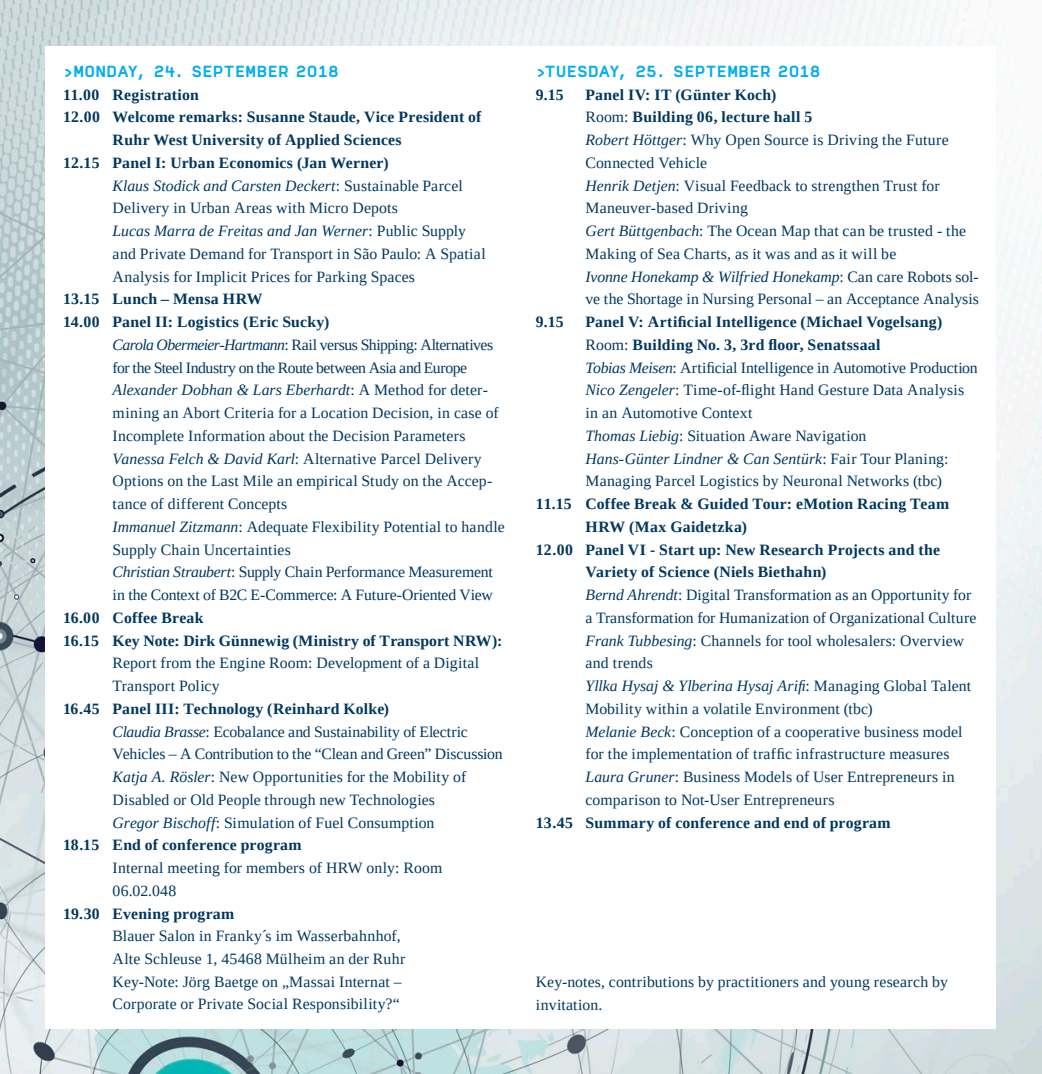
<style>
.page{position:relative;width:1042px;height:1074px;background:#fff}
.page>*{position:absolute;margin:0;border:0;box-sizing:border-box;transform-origin:0 0}
.t1{font:15.75px/22.8px "Liberation Serif";letter-spacing:.005em;color:#003860}
.t2{font:700 15.75px/22.8px "Liberation Serif";letter-spacing:.015em;color:#003860}
.t3{font:italic 15.75px "Liberation Serif";color:#003860}
.t4{font:15.75px "Liberation Serif";letter-spacing:-.025em;color:#003860}
.t5{font:15.75px "Normetica C";letter-spacing:.005em;color:#00aeef}
.t6{font:15.75px "Liberation Serif";letter-spacing:-.03em;color:#003860}
.s1{font-style:normal}
.s2{font-style:italic}
.s3{font-weight:700}
</style>
<div class="page">
<img style="left:0;top:0;width:1042px;height:1074px">
<div style="left:46px;top:46px;width:950px;height:982px;background:#fff"></div>
<p class="t5" style="left:63px;top:62px;width:277px">&gt;MONDAY, 24. SEPTEMBER 2018</p>
<p class="t2" style="left:63px;top:83px;width:137px">11.00 Registration</p>
<p class="t2" style="left:63px;top:106px;width:420px">12.00 Welcome remarks: Susanne Staude, Vice President of</p>
<p class="t2" style="left:113px;top:128px;width:290px">Ruhr West University of Applied Sciences</p>
<p class="t2" style="left:63px;top:151px;width:327px">12.15 Panel I: Urban Economics (Jan Werner)</p>
<p class="t3" style="left:113px;top:175px;width:352px">Klaus Stodick and Carsten Deckert<span class="s1">: Sustainable Parcel</span></p>
<p class="t1" style="left:113px;top:197px;width:287px">Delivery in Urban Areas with Micro Depots</p>
<p class="t3" style="left:113px;top:221px;width:355px">Lucas Marra de Freitas and Jan Werner<span class="s1">: Public Supply</span></p>
<p class="t1" style="left:113px;top:242px;width:375px">and Private Demand for Transport in São Paulo: A Spatial</p>
<p class="t1" style="left:113px;top:265px;width:304px">Analysis for Implicit Prices for Parking Spaces</p>
<p class="t2" style="left:63px;top:288px;width:201px">13.15 Lunch – Mensa HRW</p>
<p class="t2" style="left:63px;top:310px;width:268px">14.00 Panel II: Logistics (Eric Sucky)</p>
<p class="t4" style="left:113px;top:334px;width:382px"><span class="s2">Carola Obermeier-Hartmann</span>: Rail versus Shipping: Alternatives</p>
<p class="t6" style="left:113px;top:357px;width:356px">for the Steel Industry on the Route between Asia and Europe</p>
<p class="t3" style="left:113px;top:380px;width:377px">Alexander Dobhan &amp; Lars Eberhardt<span class="s1">: A Method for deter-</span></p>
<p class="t1" style="left:113px;top:401px;width:388px">mining an Abort Criteria for a Location Decision, in case of</p>
<p class="t1" style="left:113px;top:424px;width:354px">Incomplete Information about the Decision Parameters</p>
<p class="t1" style="left:113px;top:447px;width:371px"><span class="s2">Vanessa Felch &amp; David Karl</span>: Alternative Parcel Delivery</p>
<p class="t1" style="left:113px;top:470px;width:381px">Options on the Last Mile an empirical Study on the Accep-</p>
<p class="t1" style="left:113px;top:492px;width:176px">tance of different Concepts</p>
<p class="t1" style="left:113px;top:515px;width:394px"><span class="s2">Immanuel Zitzmann</span>: Adequate Flexibility Potential to handle</p>
<p class="t1" style="left:113px;top:538px;width:180px">Supply Chain Uncertainties</p>
<p class="t1" style="left:113px;top:561px;width:382px"><span class="s2">Christian Straubert</span>: Supply Chain Performance Measurement</p>
<p class="t1" style="left:113px;top:583px;width:382px">in the Context of B2C E-Commerce: A Future-Oriented View</p>
<p class="t2" style="left:63px;top:606px;width:441px">16.00 Coffee Break<br>16.15 Key Note: Dirk Günnewig (Ministry of Transport NRW):</p>
<p class="t1" style="left:113px;top:652px;width:368px">Report from the Engine Room: Development of a Digital<br>Transport Policy</p>
<p class="t2" style="left:63px;top:697px;width:328px">16.45 Panel III: Technology (Reinhard Kolke)</p>
<p class="t1" style="left:113px;top:720px;width:357px"><span class="s2">Claudia Brasse</span>: Ecobalance and Sustainability of Electric</p>
<p class="t1" style="left:113px;top:743px;width:391px">Vehicles – A Contribution to the “Clean and Green” Discussion</p>
<p class="t1" style="left:113px;top:765px;width:355px"><span class="s2">Katja A. Rösler</span>: New Opportunities for the Mobility of</p>
<p class="t1" style="left:113px;top:788px;width:324px">Disabled or Old People through new Technologies</p>
<p class="t1" style="left:113px;top:811px;width:323px"><span class="s2">Gregor Bischoff</span>: Simulation of Fuel Consumption</p>
<p class="t2" style="left:63px;top:833px;width:240px">18.15 End of conference program</p>
<p class="t1" style="left:113px;top:856px;width:331px">Internal meeting for members of HRW only: Room<br>06.02.048</p>
<p class="t2" style="left:63px;top:902px;width:173px">19.30 Evening program</p>
<p class="t1" style="left:113px;top:925px;width:294px">Blauer Salon in Franky´s im Wasserbahnhof, Alte Schleuse 1, 45468 Mülheim an der Ruhr Key-Note: Jörg Baetge on „Massai Internat – Corporate or Private Social Responsibility?“</p>
<p class="t5" style="left:536px;top:62px;width:286px">&gt;TUESDAY, 25. SEPTEMBER 2018</p>
<p class="t2" style="left:536px;top:83px;width:29px">9.15</p>
<p class="t1" style="left:585px;top:83px;width:395px"><span class="s3">Panel IV: IT (Günter Koch)<br></span>Room: <span class="s3">Building 06, lecture hall 5<br></span><span class="s2">Robert Höttger</span>: Why Open Source is Driving the Future Connected Vehicle<br><span class="s2">Henrik Detjen</span>: Visual Feedback to strengthen Trust for Maneuver-based Driving<br><span class="s2">Gert Büttgenbach</span>: The Ocean Map that can be trusted - the Making of Sea Charts, as it was and as it will be<br><span class="s2">Ivonne Honekamp &amp; Wilfried Honekamp</span>: Can care Robots sol&shy;ve the Shortage in Nursing Personal – an Acceptance Analysis</p>
<p class="t2" style="left:536px;top:310px;width:29px">9.15</p>
<p class="t1" style="left:585px;top:310px;width:394px"><span class="s3">Panel V: Artificial Intelligence (Michael Vogelsang)<br></span>Room: <span class="s3">Building No. 3, 3rd floor, Senatssaal<br></span><span class="s2">Tobias Meisen</span>: Artificial Intelligence in Automotive Production <span class="s2">Nico Zengeler</span>: Time-of-flight Hand Gesture Data Analysis in an Automotive Context<br><span class="s2">Thomas Liebig</span>: Situation Aware Navigation<br><span class="s2">Hans-Günter Lindner &amp; Can Sentürk</span>: Fair Tour Planing:<br>Managing Parcel Logistics by Neuronal Networks (tbc)</p>
<p class="t2" style="left:536px;top:492px;width:415px">11.15 Coffee Break &amp; Guided Tour: eMotion Racing Team</p>
<p class="t2" style="left:585px;top:515px;width:163px">HRW (Max Gaidetzka)</p>
<p class="t2" style="left:536px;top:538px;width:406px">12.00 Panel VI - Start up: New Research Projects and the</p>
<p class="t2" style="left:585px;top:560px;width:242px">Variety of Science (Niels Biethahn)</p>
<p class="t1" style="left:585px;top:583px;width:387px"><span class="s2">Bernd Ahrendt</span>: Digital Transformation as an Opportunity for</p>
<p class="t1" style="left:585px;top:606px;width:392px">a Transformation for Humanization of Organizational Culture</p>
<p class="t1" style="left:585px;top:629px;width:380px"><span class="s2">Frank Tubbesing</span>: Channels for tool wholesalers: Overview</p>
<p class="t1" style="left:585px;top:652px;width:69px">and trends</p>
<p class="t3" style="left:585px;top:676px;width:387px">Yllka Hysaj &amp; Ylberina Hysaj Arifi<span class="s1">: Managing Global Talent</span></p>
<p class="t1" style="left:585px;top:697px;width:289px">Mobility within a volatile Environment (tbc)</p>
<p class="t1" style="left:585px;top:720px;width:379px"><span class="s2">Melanie Beck</span>: Conception of a cooperative business model</p>
<p class="t1" style="left:585px;top:743px;width:366px">for the implementation of traffic infrastructure measures</p>
<p class="t1" style="left:585px;top:765px;width:371px"><span class="s2">Laura Gruner</span>: Business Models of User Entrepreneurs in</p>
<p class="t1" style="left:585px;top:788px;width:251px">comparison to Not-User Entrepreneurs</p>
<p class="t2" style="left:536px;top:811px;width:356px">13.45 Summary of conference and end of program</p>
<p class="t1" style="left:536px;top:970px;width:414px">Key-notes, contributions by practitioners and young research by invitation.</p>
</div>
